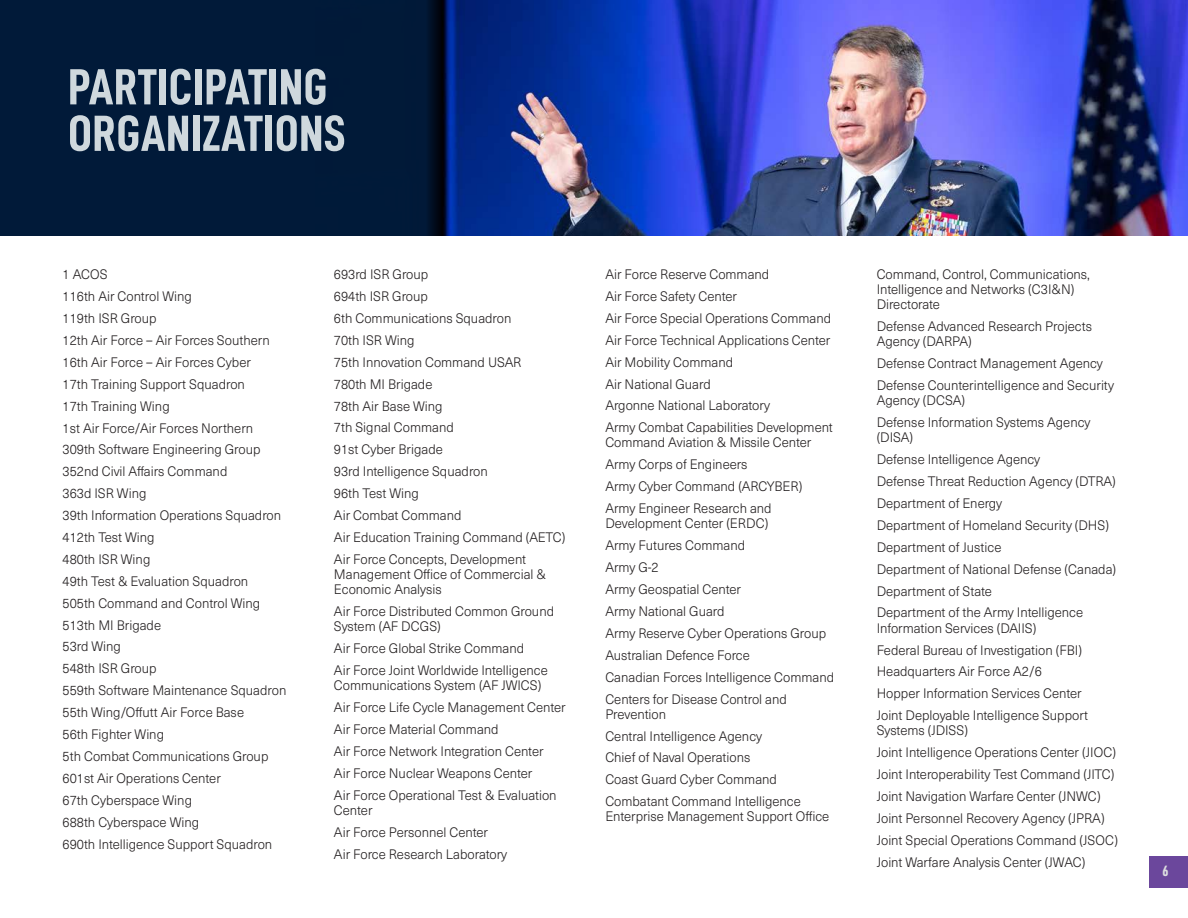
<style>
.page{position:relative;width:1188px;height:918px;background:#fff}
.page>*{position:absolute;margin:0;border:0;box-sizing:border-box;transform-origin:0 0}
.Item_Name{font:51px/46.5px "D DIN Condensed Bold";letter-spacing:.01em;color:#cfd8dd}
.t1{font:15px "D DIN Condensed Bold";color:#dcdddf}
.Organization_List{font:300 13.5px/15.1px "Neue Haas Unica";color:#231f20}
</style>
<div class="page">
<div style="left:1149px;top:856px;width:39px;height:31px;background:#6b479c"></div>
<div style="left:0;top:0;width:1188px;height:235px;background:#011a39"></div>
<img style="left:428px;top:0;width:760px;height:235px">
<p class="Item_Name" style="left:68px;top:63px;width:279px">PARTICIPATING<br>ORGANIZATIONS</p>
<p class="Organization_List" style="left:63px;top:266px;width:47px">1 ACOS</p>
<p class="Organization_List" style="left:63px;top:288px;width:131px">116th Air Control Wing</p>
<p class="Organization_List" style="left:63px;top:310px;width:95px">119th ISR Group</p>
<p class="Organization_List" style="left:63px;top:332px;width:209px">12th Air Force – Air Forces Southern</p>
<p class="Organization_List" style="left:63px;top:354px;width:190px">16th Air Force – Air Forces Cyber</p>
<p class="Organization_List" style="left:63px;top:376px;width:184px">17th Training Support Squadron</p>
<p class="Organization_List" style="left:63px;top:398px;width:109px">17th Training Wing</p>
<p class="Organization_List" style="left:63px;top:419px;width:192px">1st Air Force/Air Forces Northern</p>
<p class="Organization_List" style="left:63px;top:441px;width:199px">309th Software Engineering Group</p>
<p class="Organization_List" style="left:63px;top:463px;width:166px">352nd Civil Affairs Command</p>
<p class="Organization_List" style="left:63px;top:485px;width:85px">363d ISR Wing</p>
<p class="Organization_List" style="left:63px;top:507px;width:220px">39th Information Operations Squadron</p>
<p class="Organization_List" style="left:63px;top:529px;width:94px">412th Test Wing</p>
<p class="Organization_List" style="left:63px;top:551px;width:89px">480th ISR Wing</p>
<p class="Organization_List" style="left:63px;top:573px;width:187px">49th Test &amp; Evaluation Squadron</p>
<p class="Organization_List" style="left:63px;top:595px;width:199px">505th Command and Control Wing</p>
<p class="Organization_List" style="left:63px;top:617px;width:100px">513th MI Brigade</p>
<p class="Organization_List" style="left:63px;top:638px;width:60px">53rd Wing</p>
<p class="Organization_List" style="left:63px;top:660px;width:95px">548th ISR Group</p>
<p class="Organization_List" style="left:63px;top:682px;width:225px">559th Software Maintenance Squadron</p>
<p class="Organization_List" style="left:63px;top:704px;width:183px">55th Wing/Offutt Air Force Base</p>
<p class="Organization_List" style="left:63px;top:726px;width:103px">56th Fighter Wing</p>
<p class="Organization_List" style="left:63px;top:748px;width:207px">5th Combat Communications Group</p>
<p class="Organization_List" style="left:63px;top:770px;width:160px">601st Air Operations Center</p>
<p class="Organization_List" style="left:63px;top:792px;width:131px">67th Cyberspace Wing</p>
<p class="Organization_List" style="left:63px;top:814px;width:138px">688th Cyberspace Wing</p>
<p class="Organization_List" style="left:63px;top:836px;width:211px">690th Intelligence Support Squadron</p>
<p class="Organization_List" style="left:334px;top:266px;width:96px">693rd ISR Group</p>
<p class="Organization_List" style="left:334px;top:288px;width:95px">694th ISR Group</p>
<p class="Organization_List" style="left:334px;top:310px;width:179px">6th Communications Squadron</p>
<p class="Organization_List" style="left:334px;top:332px;width:82px">70th ISR Wing</p>
<p class="Organization_List" style="left:334px;top:354px;width:189px">75th Innovation Command USAR</p>
<p class="Organization_List" style="left:334px;top:376px;width:100px">780th MI Brigade</p>
<p class="Organization_List" style="left:334px;top:398px;width:110px">78th Air Base Wing</p>
<p class="Organization_List" style="left:334px;top:419px;width:121px">7th Signal Command</p>
<p class="Organization_List" style="left:334px;top:441px;width:110px">91st Cyber Brigade</p>
<p class="Organization_List" style="left:334px;top:463px;width:155px">93rd Intelligence Squadron</p>
<p class="Organization_List" style="left:334px;top:485px;width:86px">96th Test Wing</p>
<p class="Organization_List" style="left:334px;top:507px;width:129px">Air Combat Command</p>
<p class="Organization_List" style="left:334px;top:529px;width:233px">Air Education Training Command (AETC)</p>
<p class="Organization_List" style="left:334px;top:551px;width:214px">Air Force Concepts, Development<br>Management Office of Commercial &amp;<br>Economic Analysis</p>
<p class="Organization_List" style="left:334px;top:603px;width:222px">Air Force Distributed Common Ground<br>System (AF DCGS)</p>
<p class="Organization_List" style="left:334px;top:640px;width:192px">Air Force Global Strike Command</p>
<p class="Organization_List" style="left:334px;top:662px;width:215px">Air Force Joint Worldwide Intelligence<br>Communications System (AF JWICS)</p>
<p class="Organization_List" style="left:334px;top:699px;width:233px">Air Force Life Cycle Management Center</p>
<p class="Organization_List" style="left:334px;top:721px;width:166px">Air Force Material Command</p>
<p class="Organization_List" style="left:334px;top:743px;width:211px">Air Force Network Integration Center</p>
<p class="Organization_List" style="left:334px;top:765px;width:200px">Air Force Nuclear Weapons Center</p>
<p class="Organization_List" style="left:334px;top:787px;width:224px">Air Force Operational Test &amp; Evaluation<br>Center</p>
<p class="Organization_List" style="left:334px;top:824px;width:156px">Air Force Personnel Center</p>
<p class="Organization_List" style="left:334px;top:845px;width:175px">Air Force Research Laboratory</p>
<p class="Organization_List" style="left:605px;top:266px;width:166px">Air Force Reserve Command</p>
<p class="Organization_List" style="left:605px;top:288px;width:133px">Air Force Safety Center</p>
<p class="Organization_List" style="left:605px;top:310px;width:227px">Air Force Special Operations Command</p>
<p class="Organization_List" style="left:605px;top:332px;width:227px">Air Force Technical Applications Center</p>
<p class="Organization_List" style="left:605px;top:354px;width:129px">Air Mobility Command</p>
<p class="Organization_List" style="left:605px;top:376px;width:107px">Air National Guard</p>
<p class="Organization_List" style="left:605px;top:397px;width:166px">Argonne National Laboratory</p>
<p class="Organization_List" style="left:605px;top:419px;width:229px">Army Combat Capabilities Development<br>Command Aviation &amp; Missile Center</p>
<p class="Organization_List" style="left:605px;top:456px;width:144px">Army Corps of Engineers</p>
<p class="Organization_List" style="left:605px;top:478px;width:198px">Army Cyber Command (ARCYBER)</p>
<p class="Organization_List" style="left:605px;top:500px;width:168px">Army Engineer Research and<br>Development Center (ERDC)</p>
<p class="Organization_List" style="left:605px;top:537px;width:141px">Army Futures Command</p>
<p class="Organization_List" style="left:605px;top:559px;width:55px">Army G-2</p>
<p class="Organization_List" style="left:605px;top:581px;width:137px">Army Geospatial Center</p>
<p class="Organization_List" style="left:605px;top:603px;width:121px">Army National Guard</p>
<p class="Organization_List" style="left:605px;top:625px;width:222px">Army Reserve Cyber Operations Group</p>
<p class="Organization_List" style="left:605px;top:647px;width:146px">Australian Defence Force</p>
<p class="Organization_List" style="left:605px;top:669px;width:230px">Canadian Forces Intelligence Command</p>
<p class="Organization_List" style="left:605px;top:690px;width:183px">Centers for Disease Control and<br>Prevention</p>
<p class="Organization_List" style="left:605px;top:728px;width:158px">Central Intelligence Agency</p>
<p class="Organization_List" style="left:605px;top:749px;width:146px">Chief of Naval Operations</p>
<p class="Organization_List" style="left:605px;top:771px;width:173px">Coast Guard Cyber Command</p>
<p class="Organization_List" style="left:605px;top:793px;width:226px">Combatant Command Intelligence<br>Enterprise Management Support Office</p>
<p class="Organization_List" style="left:877px;top:266px;width:215px">Command, Control, Communications,<br>Intelligence and Networks (C3I&amp;N)<br>Directorate</p>
<p class="Organization_List" style="left:877px;top:318px;width:217px">Defense Advanced Research Projects<br>Agency (DARPA)</p>
<p class="Organization_List" style="left:877px;top:355px;width:228px">Defense Contract Management Agency</p>
<p class="Organization_List" style="left:877px;top:377px;width:239px">Defense Counterintelligence and Security<br>Agency (DCSA)</p>
<p class="Organization_List" style="left:877px;top:414px;width:215px">Defense Information Systems Agency (DISA)</p>
<p class="Organization_List" style="left:877px;top:451px;width:165px">Defense Intelligence Agency</p>
<p class="Organization_List" style="left:877px;top:473px;width:241px">Defense Threat Reduction Agency (DTRA)</p>
<p class="Organization_List" style="left:877px;top:495px;width:127px">Department of Energy</p>
<p class="Organization_List" style="left:877px;top:517px;width:234px">Department of Homeland Security (DHS)</p>
<p class="Organization_List" style="left:877px;top:539px;width:126px">Department of Justice</p>
<p class="Organization_List" style="left:877px;top:561px;width:241px">Department of National Defense (Canada)</p>
<p class="Organization_List" style="left:877px;top:583px;width:117px">Department of State</p>
<p class="Organization_List" style="left:877px;top:604px;width:208px">Department of the Army Intelligence<br>Information Services (DAIIS)</p>
<p class="Organization_List" style="left:877px;top:642px;width:207px">Federal Bureau of Investigation (FBI)</p>
<p class="Organization_List" style="left:877px;top:663px;width:167px">Headquarters Air Force A2/6</p>
<p class="Organization_List" style="left:877px;top:685px;width:207px">Hopper Information Services Center</p>
<p class="Organization_List" style="left:877px;top:707px;width:213px">Joint Deployable Intelligence Support<br>Systems (JDISS)</p>
<p class="Organization_List" style="left:877px;top:744px;width:241px">Joint Intelligence Operations Center (JIOC)</p>
<p class="Organization_List" style="left:877px;top:766px;width:239px">Joint Interoperability Test Command (JITC)</p>
<p class="Organization_List" style="left:877px;top:788px;width:225px">Joint Navigation Warfare Center (JNWC)</p>
<p class="Organization_List" style="left:877px;top:810px;width:229px">Joint Personnel Recovery Agency (JPRA)</p>
<p class="Organization_List" style="left:877px;top:832px;width:243px">Joint Special Operations Command (JSOC)</p>
<p class="Organization_List" style="left:877px;top:854px;width:210px">Joint Warfare Analysis Center (JWAC)</p>
<p class="t1" style="left:1163px;top:863px;width:7px">6</p>
</div>
